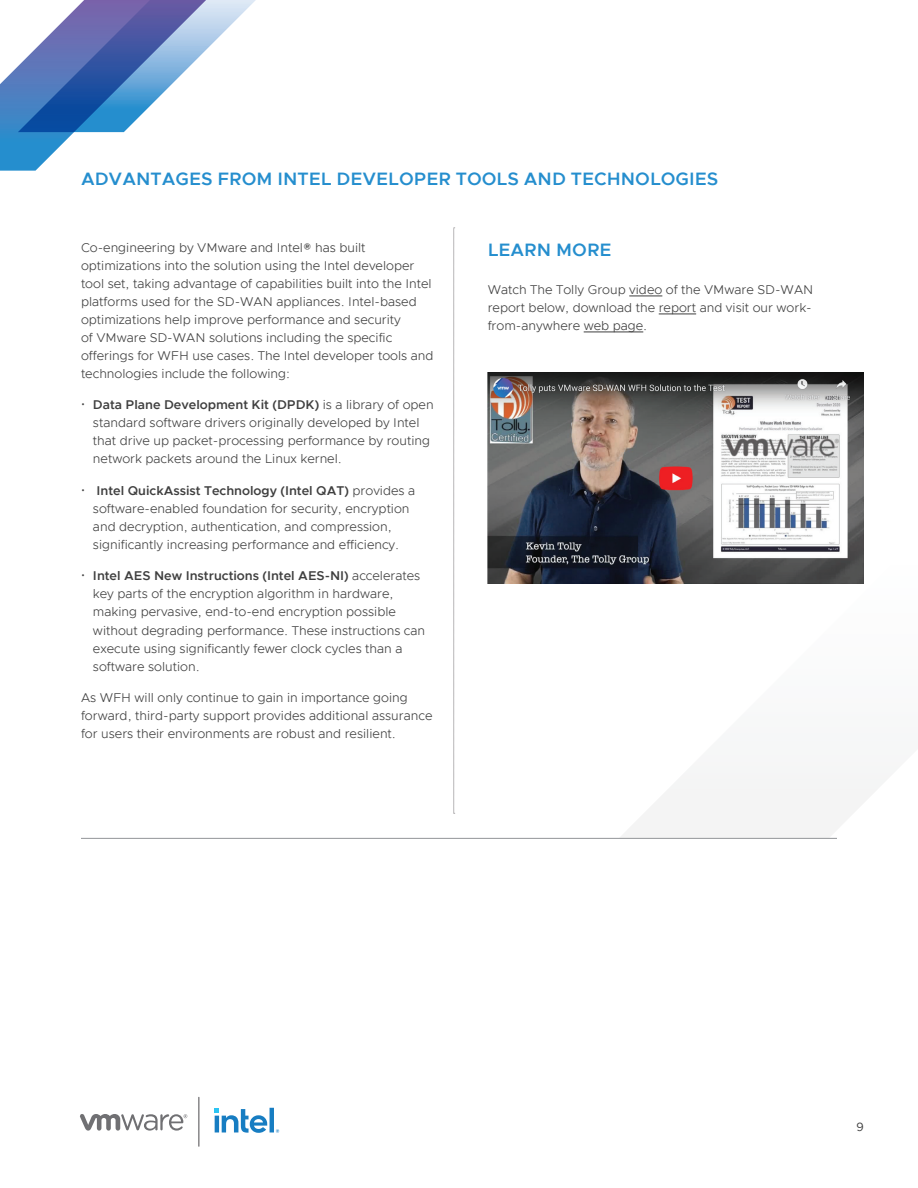
<style>
.page{position:relative;width:918px;height:1188px;background:#fff}
.page>*{position:absolute;margin:0;border:0;box-sizing:border-box;transform-origin:0 0}
.t1{font:600 18px "Metropolis";color:#258ece}
.t2{font:300 12.75px/18px "Metropolis";color:#3f3f3f}
.t3{font:12px "Metropolis";color:#3e3e3e}
.s1{font-weight:600}
</style>
<div class="page">
<svg style="left:0;top:0;width:256px;height:171px"></svg>
<svg style="left:80px;top:1114px;width:107px;height:17px"></svg>
<hr style="left:198px;top:1097px;width:1px;height:49px;background:#636265">
<svg style="left:215px;top:1108px;width:64px;height:25px"></svg>
<svg style="left:619px;top:779px;width:268px;height:59px"></svg>
<hr style="left:81px;top:838px;width:756px;height:1px;background:#939598">
<hr style="left:629px;top:296px;width:33px;height:1px;background:#3f3f3f">
<hr style="left:659px;top:314px;width:37px;height:1px;background:#3f3f3f">
<hr style="left:584px;top:332px;width:59px;height:1px;background:#3f3f3f">
<img style="left:488px;top:372px;width:376px;height:212px">
<svg style="left:454px;top:228px;width:1px;height:586px"></svg>
<h1 class="t1" style="left:81px;top:167px;width:639px">ADVANTAGES FROM INTEL DEVELOPER TOOLS AND TECHNOLOGIES</h1>
<p class="t2" style="left:81px;top:239px;width:354px">Co-engineering by VMware and Intel® has built optimizations into the solution using the Intel developer tool set, taking advantage of capabilities built into the Intel platforms used for the SD-WAN appliances. Intel-based optimizations help improve performance and security<br>of VMware SD-WAN solutions including the specific offerings for WFH use cases. The Intel developer tools and technologies include the following:</p>
<p class="t2" style="left:93px;top:396px;width:342px"><span class="s1">Data Plane Development Kit (DPDK)</span> is a library of open standard software drivers originally developed by Intel that drive up packet-processing performance by routing network packets around the Linux kernel.</p>
<p class="t2" style="left:93px;top:482px;width:324px"><span class="s1">Intel QuickAssist Technology (Intel QAT)</span> provides a software-enabled foundation for security, encryption and decryption, authentication, and compression, significantly increasing performance and efficiency.</p>
<p class="t2" style="left:93px;top:567px;width:334px"><span class="s1">Intel AES New Instructions (Intel AES-NI)</span> accelerates key parts of the encryption algorithm in hardware, making pervasive, end-to-end encryption possible without degrading performance. These instructions can execute using significantly fewer clock cycles than a software solution.</p>
<p class="t2" style="left:81px;top:689px;width:353px">As WFH will only continue to gain in importance going forward, third-party support provides additional assurance for users their environments are robust and resilient.</p>
<h1 class="t1" style="left:488px;top:239px;width:125px">LEARN MORE</h1>
<p class="t2" style="left:488px;top:281px;width:327px">Watch The Tolly Group video of the VMware SD-WAN report below, download the report and visit our work&shy;from-anywhere web page.</p>
<p class="t3" style="left:857px;top:1119px;width:9px">9</p>
</div>
